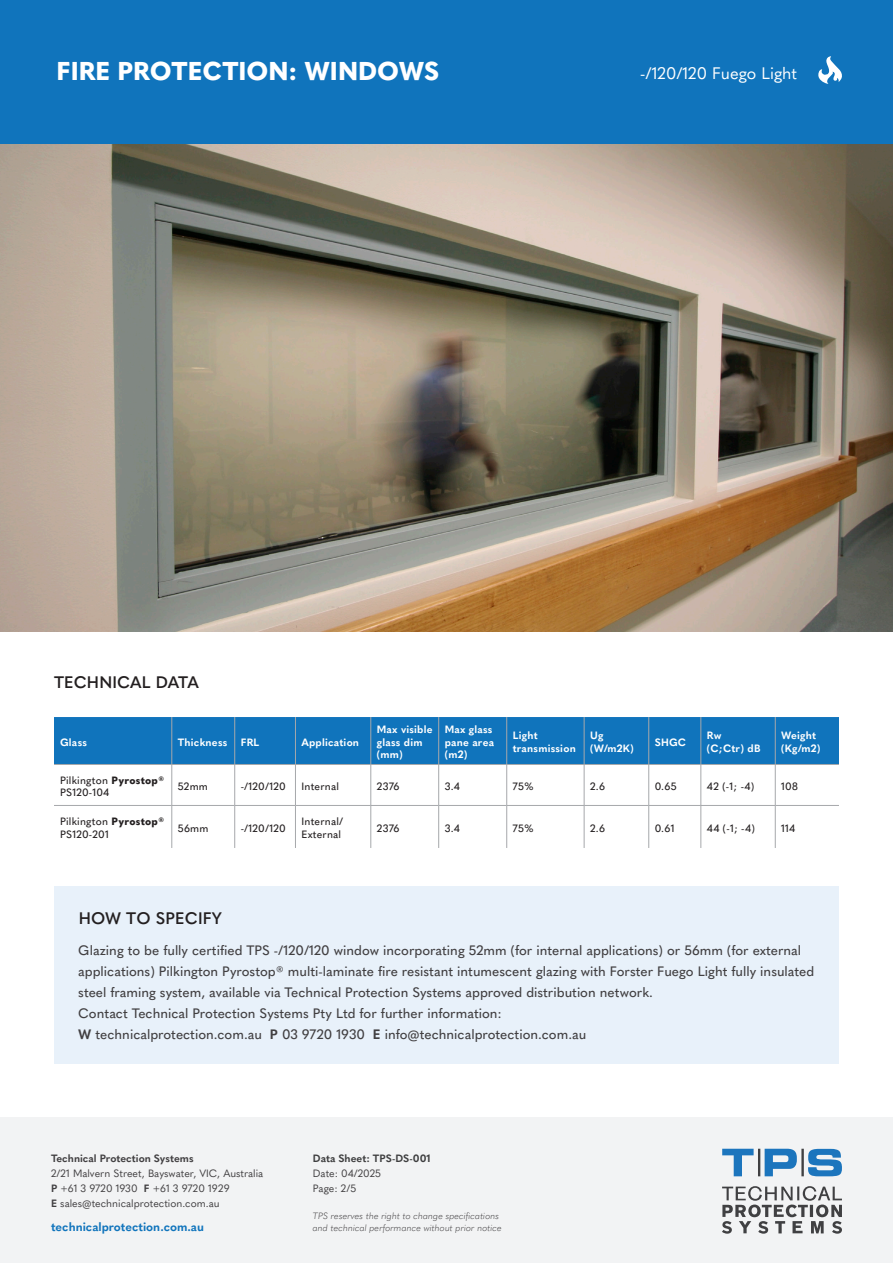
<style>
.page{position:relative;width:893px;height:1263px;background:#fff}
.page>*{position:absolute;margin:0;border:0;box-sizing:border-box;transform-origin:0 0}
.t1{font:800 25.5px "Quasimoda";color:#fff}
.t2{font:600 16.5px "Quasimoda";letter-spacing:.01em;color:#231f20}
.t3{font:16.5px "Quasimoda";color:#fff}
.t4{font:500 13.5px/21px "Quasimoda";color:#413f41}
.t5{font:700 12px "Quasimoda";color:#1074bc}
.t6{font:500 10.5px/12.8px "Quasimoda";letter-spacing:.02em;color:#231f20}
.t7{font:700 10.5px/12.8px "Quasimoda";letter-spacing:.02em;color:#fff}
.t8{font:10.5px "Quasimoda";color:#413f41}
.t9{font:700 10.5px "Quasimoda";color:#413f41}
.t10{font:700 10.5px "Quasimoda";color:#3e3e3f}
.t11{font:italic 300 9px/12px "Quasimoda";color:#413f41}
.s1{font-weight:800}
.s2{font-weight:700}
</style>
<div class="page">
<div style="left:0;top:1118px;width:893px;height:145px;background:#f2f3f4"></div>
<svg style="left:722px;top:1149px;width:120px;height:27px"></svg>
<svg style="left:722px;top:1186px;width:120px;height:48px"></svg>
<div style="left:0;top:0;width:893px;height:145px;background:#1074bc"></div>
<div style="left:54px;top:717px;width:785px;height:47px;background:#1074bc"></div>
<hr style="left:172px;top:717px;width:1px;height:47px;background:#a6a8ab">
<hr style="left:234px;top:717px;width:1px;height:47px;background:#a6a8ab">
<hr style="left:295px;top:717px;width:1px;height:47px;background:#a6a8ab">
<hr style="left:371px;top:717px;width:1px;height:47px;background:#a6a8ab">
<hr style="left:438px;top:717px;width:1px;height:47px;background:#a6a8ab">
<hr style="left:506px;top:717px;width:1px;height:47px;background:#a6a8ab">
<hr style="left:584px;top:717px;width:1px;height:47px;background:#a6a8ab">
<hr style="left:648px;top:717px;width:1px;height:47px;background:#a6a8ab">
<hr style="left:701px;top:717px;width:1px;height:47px;background:#a6a8ab">
<hr style="left:775px;top:717px;width:1px;height:47px;background:#a6a8ab">
<hr style="left:54px;top:764px;width:118px;height:1px;background:#a6a8ab">
<hr style="left:172px;top:764px;width:63px;height:1px;background:#a6a8ab">
<hr style="left:172px;top:765px;width:1px;height:40px;background:#a6a8ab">
<hr style="left:235px;top:764px;width:60px;height:1px;background:#a6a8ab">
<hr style="left:234px;top:765px;width:1px;height:40px;background:#a6a8ab">
<hr style="left:295px;top:764px;width:76px;height:1px;background:#a6a8ab">
<hr style="left:295px;top:765px;width:1px;height:40px;background:#a6a8ab">
<hr style="left:371px;top:764px;width:68px;height:1px;background:#a6a8ab">
<hr style="left:371px;top:765px;width:1px;height:40px;background:#a6a8ab">
<hr style="left:439px;top:764px;width:68px;height:1px;background:#a6a8ab">
<hr style="left:438px;top:765px;width:1px;height:40px;background:#a6a8ab">
<hr style="left:507px;top:764px;width:77px;height:1px;background:#a6a8ab">
<hr style="left:506px;top:765px;width:1px;height:40px;background:#a6a8ab">
<hr style="left:584px;top:764px;width:65px;height:1px;background:#a6a8ab">
<hr style="left:584px;top:765px;width:1px;height:40px;background:#a6a8ab">
<hr style="left:649px;top:764px;width:52px;height:1px;background:#a6a8ab">
<hr style="left:648px;top:765px;width:1px;height:40px;background:#a6a8ab">
<hr style="left:701px;top:764px;width:74px;height:1px;background:#a6a8ab">
<hr style="left:701px;top:765px;width:1px;height:40px;background:#a6a8ab">
<hr style="left:775px;top:764px;width:64px;height:1px;background:#a6a8ab">
<hr style="left:775px;top:765px;width:1px;height:40px;background:#a6a8ab">
<hr style="left:54px;top:805px;width:118px;height:1px;background:#a6a8ab">
<hr style="left:172px;top:805px;width:63px;height:1px;background:#a6a8ab">
<hr style="left:172px;top:806px;width:1px;height:42px;background:#a6a8ab">
<hr style="left:235px;top:805px;width:60px;height:1px;background:#a6a8ab">
<hr style="left:234px;top:806px;width:1px;height:42px;background:#a6a8ab">
<hr style="left:295px;top:805px;width:76px;height:1px;background:#a6a8ab">
<hr style="left:295px;top:806px;width:1px;height:42px;background:#a6a8ab">
<hr style="left:371px;top:805px;width:68px;height:1px;background:#a6a8ab">
<hr style="left:371px;top:806px;width:1px;height:42px;background:#a6a8ab">
<hr style="left:439px;top:805px;width:68px;height:1px;background:#a6a8ab">
<hr style="left:438px;top:806px;width:1px;height:42px;background:#a6a8ab">
<hr style="left:507px;top:805px;width:77px;height:1px;background:#a6a8ab">
<hr style="left:506px;top:806px;width:1px;height:42px;background:#a6a8ab">
<hr style="left:584px;top:805px;width:65px;height:1px;background:#a6a8ab">
<hr style="left:584px;top:806px;width:1px;height:42px;background:#a6a8ab">
<hr style="left:649px;top:805px;width:52px;height:1px;background:#a6a8ab">
<hr style="left:648px;top:806px;width:1px;height:42px;background:#a6a8ab">
<hr style="left:701px;top:805px;width:74px;height:1px;background:#a6a8ab">
<hr style="left:701px;top:806px;width:1px;height:42px;background:#a6a8ab">
<hr style="left:775px;top:805px;width:64px;height:1px;background:#a6a8ab">
<hr style="left:775px;top:806px;width:1px;height:42px;background:#a6a8ab">
<div style="left:54px;top:886px;width:785px;height:177px;background:#e8f1fa"></div>
<img style="left:0;top:145px;width:893px;height:486px">
<svg style="left:818px;top:56px;width:24px;height:28px"></svg>
<p class="t1" style="left:57px;top:51px;width:384px">FIRE PROTECTION: WINDOWS</p>
<p class="t3" style="left:640px;top:61px;width:159px">-/120/120 Fuego Light</p>
<p class="t2" style="left:54px;top:669px;width:146px">TECHNICAL DATA</p>
<p class="t7" style="left:60px;top:735px;width:29px">Glass</p>
<p class="t7" style="left:178px;top:735px;width:51px">Thickness</p>
<p class="t7" style="left:241px;top:735px;width:20px">FRL</p>
<p class="t7" style="left:301px;top:735px;width:59px">Application</p>
<p class="t7" style="left:377px;top:722px;width:57px">Max visible glass dim (mm)</p>
<p class="t7" style="left:445px;top:722px;width:51px">Max glass pane area (m2)</p>
<p class="t7" style="left:513px;top:728px;width:26px">Light</p>
<p class="t7" style="left:513px;top:741px;width:65px">transmission</p>
<p class="t7" style="left:590px;top:728px;width:45px">Ug (W/m2K)</p>
<p class="t7" style="left:655px;top:735px;width:33px">SHGC</p>
<p class="t7" style="left:707px;top:728px;width:55px">Rw (C;Ctr) dB</p>
<p class="t7" style="left:781px;top:728px;width:36px">Weight</p>
<p class="t7" style="left:781px;top:741px;width:41px">(Kg/m2)</p>
<p class="t6" style="left:60px;top:773px;width:106px">Pilkington <span class="s1">Pyrostop®<br></span>PS120-104</p>
<p class="t6" style="left:178px;top:779px;width:32px">52mm</p>
<p class="t6" style="left:241px;top:779px;width:47px">-/120/120</p>
<p class="t6" style="left:301px;top:779px;width:39px">Internal</p>
<p class="t6" style="left:377px;top:779px;width:24px">2376</p>
<p class="t6" style="left:445px;top:779px;width:17px">3.4</p>
<p class="t6" style="left:513px;top:779px;width:23px">75%</p>
<p class="t6" style="left:590px;top:779px;width:16px">2.6</p>
<p class="t6" style="left:655px;top:779px;width:24px">0.65</p>
<p class="t6" style="left:707px;top:779px;width:49px">42 (-1; -4)</p>
<p class="t6" style="left:781px;top:779px;width:18px">108</p>
<p class="t6" style="left:60px;top:814px;width:106px">Pilkington <span class="s1">Pyrostop®<br></span>PS120-201</p>
<p class="t6" style="left:178px;top:821px;width:32px">56mm</p>
<p class="t6" style="left:241px;top:821px;width:47px">-/120/120</p>
<p class="t6" style="left:301px;top:814px;width:43px">Internal/<br>External</p>
<p class="t6" style="left:377px;top:821px;width:24px">2376</p>
<p class="t6" style="left:445px;top:821px;width:17px">3.4</p>
<p class="t6" style="left:513px;top:821px;width:23px">75%</p>
<p class="t6" style="left:590px;top:821px;width:16px">2.6</p>
<p class="t6" style="left:655px;top:821px;width:21px">0.61</p>
<p class="t6" style="left:707px;top:821px;width:50px">44 (-1; -4)</p>
<p class="t6" style="left:781px;top:821px;width:16px">114</p>
<p class="t2" style="left:79px;top:906px;width:145px">HOW TO SPECIFY</p>
<p class="t4" style="left:78px;top:938px;width:738px">Glazing to be fully certified TPS -/120/120 window incorporating 52mm (for internal applications) or 56mm (for external applications) Pilkington Pyrostop® multi-laminate fire resistant intumescent glazing with Forster Fuego Light fully insulated steel framing system, available via Technical Protection Systems approved distribution network.<br>Contact Technical Protection Systems Pty Ltd for further information:<br><span class="s2">W</span> technicalprotection.com.au <span class="s2">P</span> 03 9720 1930 <span class="s2">E</span> info@technicalprotection.com.au</p>
<p class="t9" style="left:51px;top:1150px;width:144px">Technical Protection Systems</p>
<p class="t8" style="left:51px;top:1165px;width:214px">2/21 Malvern Street, Bayswater, VIC, Australia</p>
<p class="t8" style="left:51px;top:1180px;width:180px"><span class="s2">P</span> +61 3 9720 1930 <span class="s2">F</span> +61 3 9720 1929</p>
<p class="t8" style="left:51px;top:1195px;width:170px"><span class="s2">E</span> sales@technicalprotection.com.au</p>
<p class="t5" style="left:51px;top:1217px;width:154px">technicalprotection.com.au</p>
<p class="t10" style="left:313px;top:1150px;width:119px">Data Sheet: TPS-DS-001</p>
<p class="t8" style="left:313px;top:1165px;width:70px">Date: 04/2025</p>
<p class="t8" style="left:313px;top:1180px;width:45px">Page: 2/5</p>
<p class="t11" style="left:313px;top:1209px;width:190px">TPS reserves the right to change specifications and technical performance without prior notice</p>
</div>
